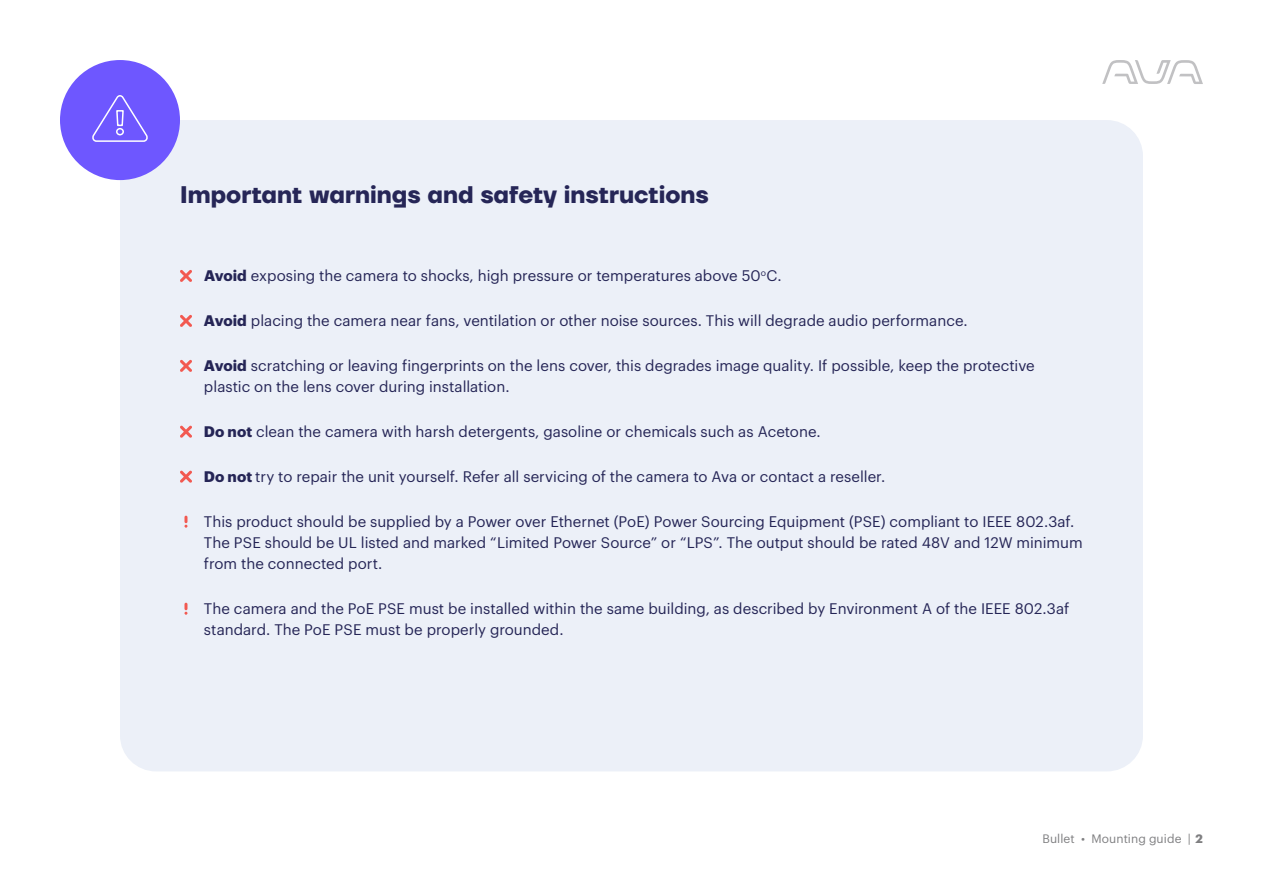
<style>
.page{position:relative;width:1263px;height:893px;background:#fff}
.page>*{position:absolute;margin:0;border:0;box-sizing:border-box;transform-origin:0 0}
.t1{font:700 24px "TT Firs Neue";color:#262657}
.t2{font:15px/21px "Graphik";color:#252556}
.t3{font:12px "Graphik";letter-spacing:.005em;color:#7f7f81}
.s1{font-weight:700}
</style>
<div class="page">
<svg style="left:1102px;top:60px;width:101px;height:24px"></svg>
<div style="left:120px;top:120px;width:1023px;height:651px;background:#ecf0f8;border-radius:36px"></div>
<div style="left:60px;top:60px;width:120px;height:120px;background:#6e57ff;border-radius:50%"></div>
<svg style="left:92px;top:95px;width:56px;height:47px"></svg>
<svg style="left:180px;top:270px;width:12px;height:12px"></svg>
<svg style="left:180px;top:425px;width:12px;height:13px"></svg>
<svg style="left:180px;top:315px;width:12px;height:12px"></svg>
<svg style="left:180px;top:470px;width:12px;height:13px"></svg>
<svg style="left:180px;top:360px;width:12px;height:12px"></svg>
<svg style="left:184px;top:602px;width:4px;height:12px"></svg>
<svg style="left:184px;top:515px;width:4px;height:12px"></svg>
<h1 class="t1" style="left:180px;top:178px;width:530px">Important warnings and safety instructions</h1>
<p class="t2" style="left:204px;top:264px;width:579px"><span class="s1">Avoid</span> exposing the camera to shocks, high pressure or temperatures above 50<sup>o</sup>C.</p>
<p class="t2" style="left:204px;top:309px;width:765px"><span class="s1">Avoid</span> placing the camera near fans, ventilation or other noise sources. This will degrade audio performance.</p>
<p class="t2" style="left:204px;top:354px;width:832px"><span class="s1">Avoid</span> scratching or leaving fingerprints on the lens cover, this degrades image quality. If possible, keep the protective plastic on the lens cover during installation.</p>
<p class="t2" style="left:204px;top:420px;width:618px"><span class="s1">Do not</span> clean the camera with harsh detergents, gasoline or chemicals such as Acetone.</p>
<p class="t2" style="left:204px;top:465px;width:683px"><span class="s1">Do not</span> try to repair the unit yourself. Refer all servicing of the camera to Ava or contact a reseller.</p>
<p class="t2" style="left:204px;top:510px;width:880px">This product should be supplied by a Power over Ethernet (PoE) Power Sourcing Equipment (PSE) compliant to IEEE 802.3af.<br>The PSE should be UL listed and marked “Limited Power Source” or “LPS”. The output should be rated 48V and 12W minimum from the connected port.</p>
<p class="t2" style="left:204px;top:597px;width:867px">The camera and the PoE PSE must be installed within the same building, as described by Environment A of the IEEE 802.3af standard. The PoE PSE must be properly grounded.</p>
<p class="t3" style="left:1042px;top:829px;width:162px">Bullet • Mounting guide | <span class="s1">2</span></p>
</div>
